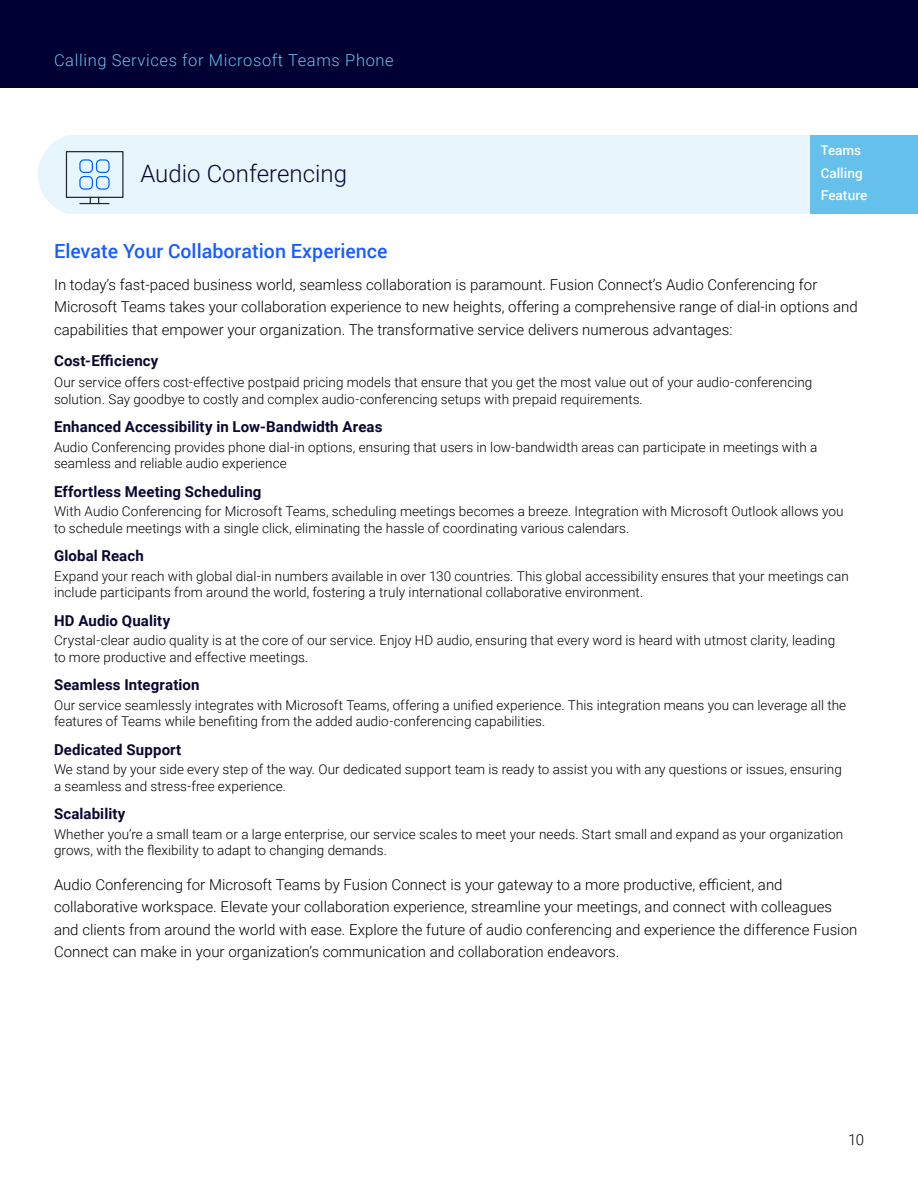
<style>
.page{position:relative;width:918px;height:1188px;background:#fff}
.page>*{position:absolute;margin:0;border:0;box-sizing:border-box;transform-origin:0 0}
.t1{font:300 24px "Roboto";color:#0a0832}
.t2{font:500 19.5px "Roboto";color:#175cff}
.t3{font:300 16.5px "Roboto";letter-spacing:.035em;color:#66c0ec}
.t4{font:300 15px/22.5px "Roboto";color:#000}
.t5{font:700 15px "Roboto";letter-spacing:.01em;color:#0a0832}
.t6{font:300 13.5px/16.5px "Roboto";letter-spacing:.005em;color:#000}
.t7{font:500 13.5px/22.5px "Roboto";color:#fff}
</style>
<div class="page">
<div style="left:0;top:0;width:918px;height:88px;background:#003"></div>
<div style="left:38px;top:135px;width:772px;height:79px;background:#e7f5fc"></div>
<div style="left:810px;top:135px;width:108px;height:79px;background:#66c0ec"></div>
<div style="left:66px;top:151px;width:58px;height:47px;border:1px solid #222831"></div>
<svg style="left:80px;top:197px;width:29px;height:7px"></svg>
<div style="left:79px;top:159px;width:14px;height:14px;border:1px solid #06f;border-radius:4px"></div>
<div style="left:79px;top:176px;width:14px;height:14px;border:1px solid #06f;border-radius:4px"></div>
<div style="left:96px;top:159px;width:14px;height:14px;border:1px solid #06f;border-radius:4px"></div>
<div style="left:96px;top:176px;width:14px;height:14px;border:1px solid #06f;border-radius:4px"></div>
<p class="t3" style="left:54px;top:49px;width:341px">Calling Services for Microsoft Teams Phone</p>
<h1 class="t1" style="left:140px;top:157px;width:208px">Audio Conferencing</h1>
<p class="t7" style="left:821px;top:139px;width:48px">Teams<br>Calling<br>Feature</p>
<h2 class="t2" style="left:54px;top:237px;width:335px">Elevate Your Collaboration Experience</h2>
<p class="t4" style="left:54px;top:272px;width:805px">In today’s fast-paced business world, seamless collaboration is paramount. Fusion Connect’s Audio Conferencing for<br>Microsoft Teams takes your collaboration experience to new heights, offering a comprehensive range of dial-in options and capabilities that empower your organization. The transformative service delivers numerous advantages:</p>
<p class="t5" style="left:54px;top:350px;width:106px">Cost-Efficiency</p>
<p class="t6" style="left:54px;top:373px;width:760px">Our service offers cost-effective postpaid pricing models that ensure that you get the most value out of your audio-conferencing solution. Say goodbye to costly and complex audio-conferencing setups with prepaid requirements.</p>
<p class="t5" style="left:54px;top:416px;width:330px">Enhanced Accessibility in Low-Bandwidth Areas</p>
<p class="t6" style="left:54px;top:438px;width:765px">Audio Conferencing provides phone dial-in options, ensuring that users in low-bandwidth areas can participate in meetings with a seamless and reliable audio experience</p>
<p class="t5" style="left:54px;top:481px;width:209px">Effortless Meeting Scheduling</p>
<p class="t6" style="left:54px;top:502px;width:791px">With Audio Conferencing for Microsoft Teams, scheduling meetings becomes a breeze. Integration with Microsoft Outlook allows you to schedule meetings with a single click, eliminating the hassle of coordinating various calendars.</p>
<p class="t5" style="left:54px;top:545px;width:91px">Global Reach</p>
<p class="t6" style="left:54px;top:567px;width:796px">Expand your reach with global dial-in numbers available in over 130 countries. This global accessibility ensures that your meetings can include participants from around the world, fostering a truly international collaborative environment.</p>
<p class="t5" style="left:54px;top:610px;width:118px">HD Audio Quality</p>
<p class="t6" style="left:54px;top:631px;width:783px">Crystal-clear audio quality is at the core of our service. Enjoy HD audio, ensuring that every word is heard with utmost clarity, leading to more productive and effective meetings.</p>
<p class="t5" style="left:54px;top:674px;width:147px">Seamless Integration</p>
<p class="t6" style="left:54px;top:696px;width:794px">Our service seamlessly integrates with Microsoft Teams, offering a unified experience. This integration means you can leverage all the features of Teams while benefiting from the added audio-conferencing capabilities.</p>
<p class="t5" style="left:54px;top:739px;width:129px">Dedicated Support</p>
<p class="t6" style="left:54px;top:760px;width:789px">We stand by your side every step of the way. Our dedicated support team is ready to assist you with any questions or issues, ensuring a seamless and stress-free experience.</p>
<p class="t5" style="left:54px;top:803px;width:73px">Scalability</p>
<p class="t6" style="left:54px;top:825px;width:791px">Whether you’re a small team or a large enterprise, our service scales to meet your needs. Start small and expand as your organization grows, with the flexibility to adapt to changing demands.</p>
<p class="t4" style="left:54px;top:872px;width:805px">Audio Conferencing for Microsoft Teams by Fusion Connect is your gateway to a more productive, efficient, and collaborative workspace. Elevate your collaboration experience, streamline your meetings, and connect with colleagues and clients from around the world with ease. Explore the future of audio conferencing and experience the difference Fusion Connect can make in your organization’s communication and collaboration endeavors.</p>
<p class="t4" style="left:848px;top:1128px;width:17px">10</p>
</div>
